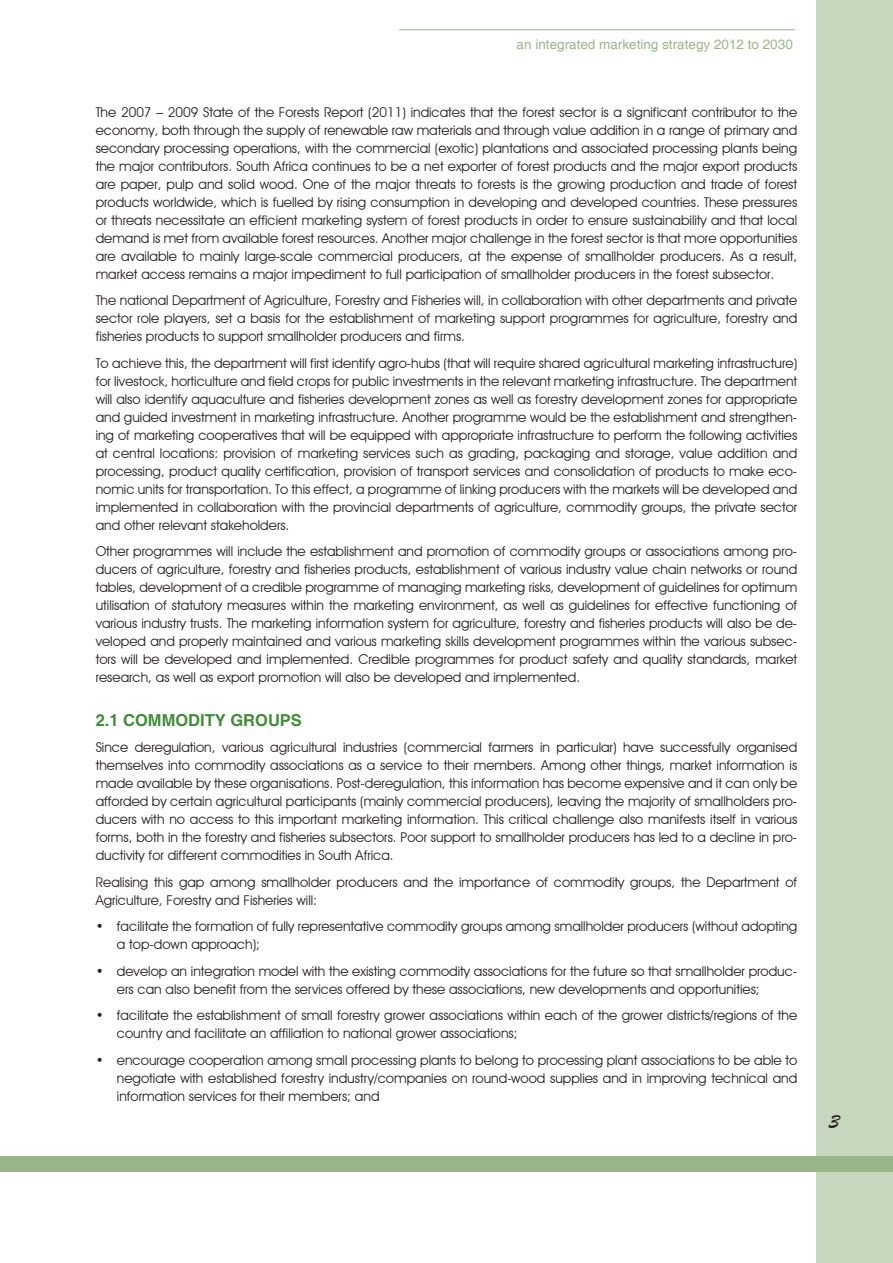
<style>
.page{position:relative;width:893px;height:1263px;background:#fff}
.page>*{position:absolute;margin:0;border:0;box-sizing:border-box;transform-origin:0 0}
.t1{font:21px "Brush Script";color:#231f20}
.t2{font:700 16.5px "Helvetica";color:#438b3a}
.t3{font:13.5px/18px "Avant Garde IT Cby BT";color:#231f20;text-align:justify}
.t4{font:13.5px "Helvetica";color:#99b88a}
</style>
<div class="page">
<div style="left:816px;top:0;width:77px;height:1263px;background:#c7d7be"></div>
<div style="left:0;top:1157px;width:893px;height:15px;background:#97b788"></div>
<hr style="left:399px;top:29px;width:396px;height:1px;background:#99b88a">
<p class="t4" style="left:517px;top:36px;width:278px">an integrated marketing strategy 2012 to 2030</p>
<p class="t3" style="left:96px;top:103px;width:703px">The 2007 – 2009 State of the Forests Report (2011) indicates that the forest sector is a significant contributor to the economy, both through the supply of renewable raw materials and through value addition in a range of primary and secondary processing operations, with the commercial (exotic) plantations and associated processing plants being the major contributors. South Africa continues to be a net exporter of forest products and the major export products are paper, pulp and solid wood. One of the major threats to forests is the growing production and trade of forest products worldwide, which is fuelled by rising consumption in developing and developed countries. These pressures or threats necessitate an efficient marketing system of forest products in order to ensure sustainability and that local demand is met from available forest resources. Another major challenge in the forest sector is that more opportunities are available to mainly large-scale commercial producers, at the expense of smallholder producers. As a result, market access remains a major impediment to full participation of smallholder producers in the forest subsector.</p>
<p class="t3" style="left:96px;top:291px;width:703px">The national Department of Agriculture, Forestry and Fisheries will, in collaboration with other departments and private sector role players, set a basis for the establishment of marketing support programmes for agriculture, forestry and fisheries products to support smallholder producers and firms.</p>
<p class="t3" style="left:96px;top:354px;width:703px">To achieve this, the department will first identify agro-hubs (that will require shared agricultural marketing infrastructure) for livestock, horticulture and field crops for public investments in the relevant marketing infrastructure. The department will also identify aquaculture and fisheries development zones as well as forestry development zones for appropriate and guided investment in marketing infrastructure. Another programme would be the establishment and strengthen&shy;ing of marketing cooperatives that will be equipped with appropriate infrastructure to perform the following activities at central locations: provision of marketing services such as grading, packaging and storage, value addition and processing, product quality certification, provision of transport services and consolidation of products to make eco&shy;nomic units for transportation. To this effect, a programme of linking producers with the markets will be developed and implemented in collaboration with the provincial departments of agriculture, commodity groups, the private sector and other relevant stakeholders.</p>
<p class="t3" style="left:96px;top:542px;width:703px">Other programmes will include the establishment and promotion of commodity groups or associations among pro&shy;ducers of agriculture, forestry and fisheries products, establishment of various industry value chain networks or round tables, development of a credible programme of managing marketing risks, development of guidelines for optimum utilisation of statutory measures within the marketing environment, as well as guidelines for effective functioning of various industry trusts. The marketing information system for agriculture, forestry and fisheries products will also be de&shy;veloped and properly maintained and various marketing skills development programmes within the various subsec&shy;tors will be developed and implemented. Credible programmes for product safety and quality standards, market research, as well as export promotion will also be developed and implemented.</p>
<p class="t2" style="left:96px;top:710px;width:208px">2.1 COMMODITY GROUPS</p>
<p class="t3" style="left:96px;top:738px;width:703px">Since deregulation, various agricultural industries (commercial farmers in particular) have successfully organised themselves into commodity associations as a service to their members. Among other things, market information is made available by these organisations. Post-deregulation, this information has become expensive and it can only be afforded by certain agricultural participants (mainly commercial producers), leaving the majority of smallholders pro&shy;ducers with no access to this important marketing information. This critical challenge also manifests itself in various forms, both in the forestry and fisheries subsectors. Poor support to smallholder producers has led to a decline in pro&shy;ductivity for different commodities in South Africa.</p>
<p class="t3" style="left:96px;top:873px;width:703px">Realising this gap among smallholder producers and the importance of commodity groups, the Department of<br>Agriculture, Forestry and Fisheries will:</p>
<p class="t3" style="left:117px;top:917px;width:682px;text-indent:-21px">• facilitate the formation of fully representative commodity groups among smallholder producers (without adopting a top-down approach);</p>
<p class="t3" style="left:117px;top:962px;width:682px;text-indent:-21px">• develop an integration model with the existing commodity associations for the future so that smallholder produc&shy;ers can also benefit from the services offered by these associations, new developments and opportunities;</p>
<p class="t3" style="left:117px;top:1006px;width:682px;text-indent:-21px">• facilitate the establishment of small forestry grower associations within each of the grower districts/regions of the country and facilitate an affiliation to national grower associations;</p>
<p class="t3" style="left:117px;top:1051px;width:682px;text-indent:-21px">• encourage cooperation among small processing plants to belong to processing plant associations to be able to negotiate with established forestry industry/companies on round-wood supplies and in improving technical and information services for their members; and</p>
<h1 class="t1" style="left:829px;top:1109px;width:12px">3</h1>
</div>
